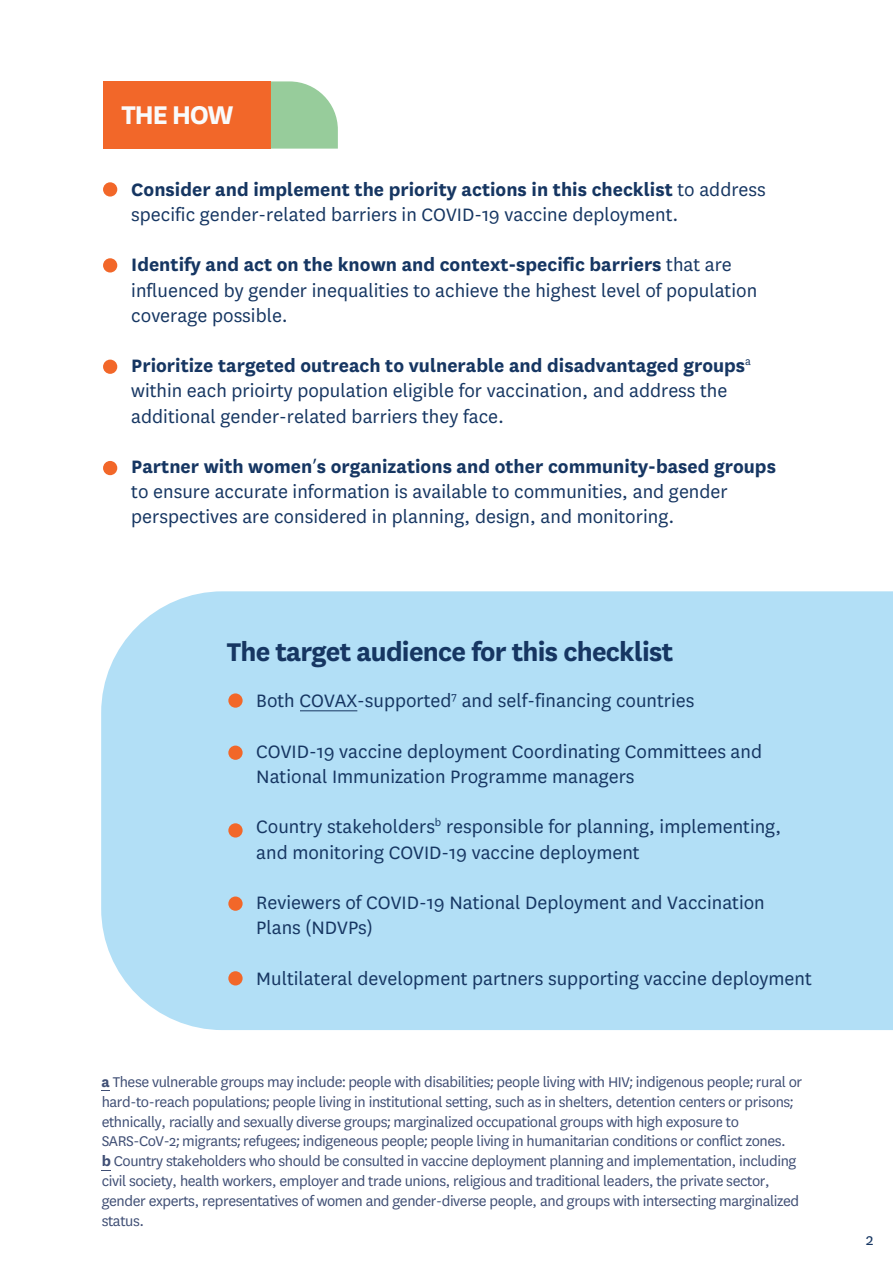
<style>
.page{position:relative;width:893px;height:1263px;background:#fff}
.page>*{position:absolute;margin:0;border:0;box-sizing:border-box;transform-origin:0 0}
.t1{font:700 30px "Test National";letter-spacing:-.025em;color:#163662}
.t2{font:700 30px "Test National";letter-spacing:-.05em;color:#f9fafb}
.t3{font:21px/25.2px "Test National";color:#163662}
.t4{font:18px "Test National";color:#163662}
.t5{font:16.5px/19.8px "Test National";letter-spacing:-.025em;color:#404f75}
.s1{font-weight:700}
.s2{font-family:"Myriad Pro"}
</style>
<div class="page">
<div style="left:103px;top:81px;width:168px;height:68px;background:#f26729"></div>
<svg style="left:271px;top:81px;width:67px;height:68px;background:#a3d2a7"></svg>
<div style="left:101px;top:591px;width:792px;height:439px;background:#b2dff6"></div>
<div style="left:103px;top:182px;width:14px;height:15px;background:#f26729;border-radius:50%"></div>
<div style="left:103px;top:258px;width:14px;height:14px;background:#f26729;border-radius:50%"></div>
<div style="left:103px;top:360px;width:14px;height:14px;background:#f26729;border-radius:50%"></div>
<div style="left:103px;top:461px;width:14px;height:14px;background:#f26729;border-radius:50%"></div>
<div style="left:228px;top:693px;width:15px;height:15px;background:#f26729;border-radius:50%"></div>
<div style="left:228px;top:745px;width:15px;height:15px;background:#f26729;border-radius:50%"></div>
<div style="left:228px;top:823px;width:15px;height:14px;background:#f26729;border-radius:50%"></div>
<div style="left:228px;top:896px;width:15px;height:15px;background:#f26729;border-radius:50%"></div>
<div style="left:228px;top:971px;width:15px;height:14px;background:#f26729;border-radius:50%"></div>
<hr style="left:300px;top:710px;width:57px;height:1px;background:#163662">
<h1 class="t2" style="left:121px;top:93px;width:114px">THE HOW</h1>
<p class="t3" style="left:131px;top:176px;width:636px"><span class="s1">Consider and implement the priority actions in this checklist</span> to address specific gender-related barriers in COVID-19 vaccine deployment.</p>
<p class="t3" style="left:131px;top:251px;width:627px"><span class="s1">Identify and act on the known and context-specific barriers</span> that are influenced by gender inequalities to achieve the highest level of population coverage possible.</p>
<p class="t3" style="left:131px;top:352px;width:621px"><span class="s1">Prioritize targeted outreach to vulnerable and disadvantaged groups</span><sup>a </sup>within each prioirty population eligible for vaccination, and address the additional gender-related barriers they face.</p>
<p class="t3" style="left:131px;top:453px;width:646px"><span class="s1">Partner with women</span><span class="s2">’</span><span class="s1">s organizations and other community-based groups </span>to ensure accurate information is available to communities, and gender perspectives are considered in planning, design, and monitoring.</p>
<h1 class="t1" style="left:227px;top:630px;width:448px">The target audience for this checklist</h1>
<p class="t3" style="left:256px;top:687px;width:440px">Both COVAX-supported<sup>7</sup> and self-financing countries</p>
<p class="t3" style="left:256px;top:738px;width:507px">COVID-19 vaccine deployment Coordinating Committees and<br>National Immunization Programme managers</p>
<p class="t3" style="left:256px;top:813px;width:526px">Country stakeholders<sup>b</sup> responsible for planning, implementing, and monitoring COVID-19 vaccine deployment</p>
<p class="t3" style="left:256px;top:889px;width:510px">Reviewers of COVID-19 National Deployment and Vaccination<br>Plans <span class="s2">(</span>NDVPs<span class="s2">)</span></p>
<p class="t3" style="left:256px;top:965px;width:557px">Multilateral development partners supporting vaccine deployment</p>
<p class="t5" style="left:102px;top:1071px;width:702px"><span class="s1">a</span> These vulnerable groups may include<span class="s2">:</span> people with disabilities<span class="s2">;</span> people living with HIV<span class="s2">;</span> indigenous people<span class="s2">;</span> rural or hard-to-reach populations<span class="s2">;</span> people living in institutional setting, such as in shelters, detention centers or prisons<span class="s2">; </span>ethnically, racially and sexually diverse groups<span class="s2">;</span> marginalized occupational groups with high exposure to SARS-CoV-2<span class="s2">;</span> migrants<span class="s2">;</span> refugees<span class="s2">;</span> indigeneous people<span class="s2">;</span> people living in humanitarian conditions or conflict zones.<br><span class="s1">b</span> Country stakeholders who should be consulted in vaccine deployment planning and implementation, including civil society, health workers, employer and trade unions, religious and traditional leaders, the private sector, gender experts, representatives of women and gender-diverse people, and groups with intersecting marginalized status.</p>
<p class="t4" style="left:866px;top:1228px;width:9px">2</p>
</div>
